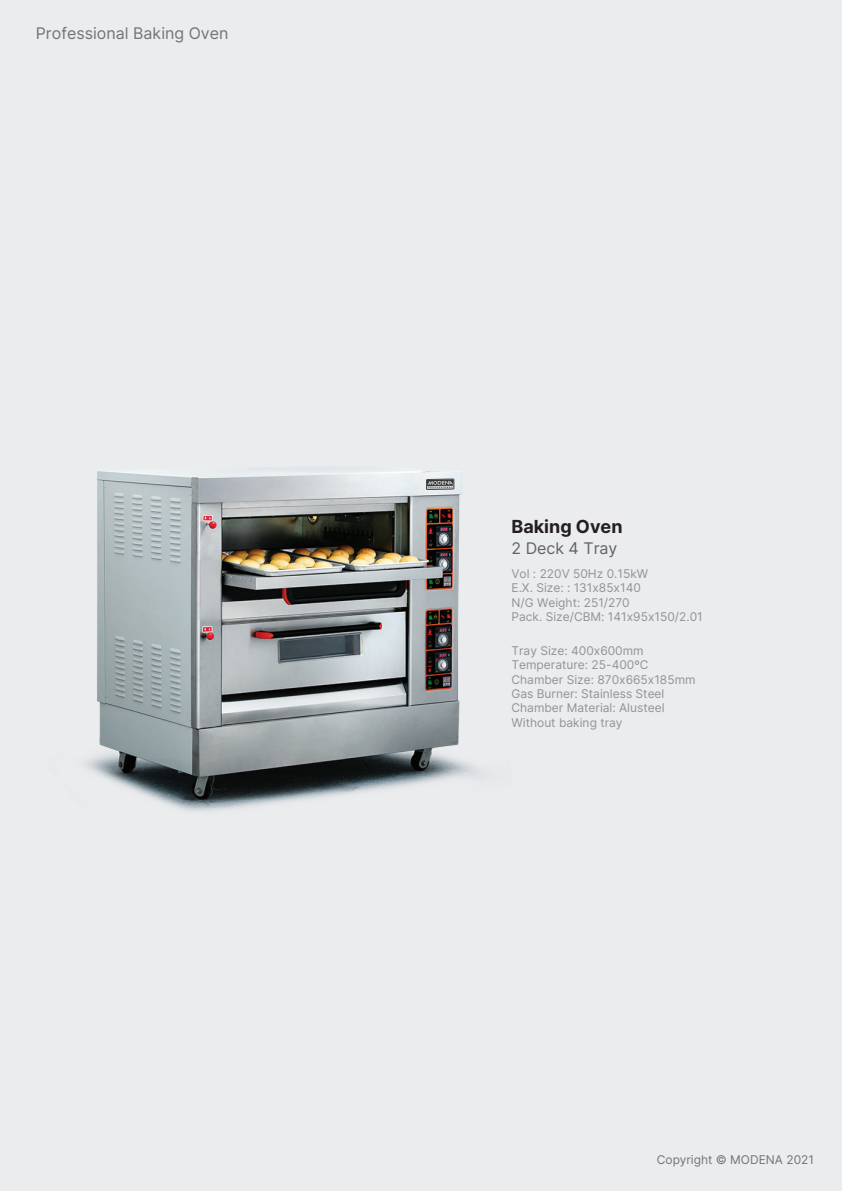
<style>
.page{position:relative;width:842px;height:1191px;background:#ebecee}
.page>*{position:absolute;margin:0;border:0;box-sizing:border-box;transform-origin:0 0}
.t1{font:700 18px "Inter";color:#231f20}
.t2{font:16px "Inter";color:#6e7579}
.t3{font:16px "Inter";color:#626362}
.t4{font:12px/14.4px "Inter";color:#939393}
.t5{font:12px "Inter";color:#6e7579}
</style>
<div class="page">
<img style="left:85px;top:466px;width:398px;height:345px">
<div style="left:426px;top:479px;width:28px;height:10px;border:1px solid #231f20"></div>
<svg style="left:427px;top:479px;width:26px;height:7px"></svg>
<svg style="left:427px;top:481px;width:26px;height:7px"></svg>
<h2 class="t2" style="left:36px;top:22px;width:194px">Professional Baking Oven</h2>
<h1 class="t1" style="left:511px;top:513px;width:113px">Baking Oven</h1>
<h2 class="t3" style="left:511px;top:536px;width:108px">2 Deck 4 Tray</h2>
<p class="t4" style="left:511px;top:566px;width:193px">Vol : 220V 50Hz 0.15kW<br>E.X. Size: : 131x85x140<br>N/G Weight: 251/270<br>Pack. Size/CBM: 141x95x150/2.01</p>
<p class="t4" style="left:511px;top:643px;width:186px">Tray Size: 400x600mm<br>Temperature: 25-400ºC<br>Chamber Size: 870x665x185mm<br>Gas Burner: Stainless Steel<br>Chamber Material: Alusteel<br>Without baking tray</p>
<p class="t5" style="left:657px;top:1150px;width:159px">Copyright © MODENA 2021</p>
</div>
